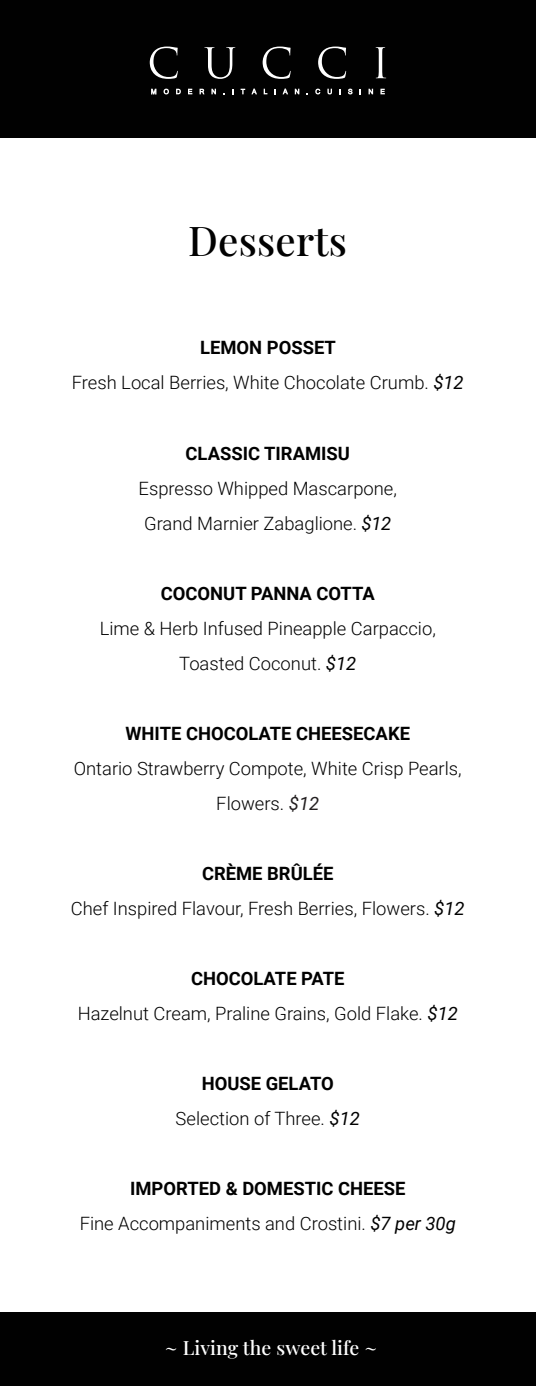
<style>
.page{position:relative;width:536px;height:1386px;background:#fff}
.page>*{position:absolute;margin:0;border:0;box-sizing:border-box;transform-origin:0 0}
.t1{font:500 40.25px "Playfair Display";letter-spacing:.005em;color:#010101}
.t2{font:500 19.25px "Playfair Display";letter-spacing:.005em;color:#fff}
.t3{font:300 18.38px/35px "Roboto";color:#010101;text-align:center}
.t4{font:700 18.38px "Roboto";color:#010101}
.s1{font-weight:700}
.s2{font-weight:400;font-style:italic}
.s3{font-weight:400;font-style:italic;color:#231f20}
</style>
<div class="page">
<div style="left:0;top:0;width:536px;height:138px;background:#010101"></div>
<svg style="left:150px;top:47px;width:28px;height:32px"></svg>
<svg style="left:204px;top:47px;width:31px;height:32px"></svg>
<svg style="left:262px;top:47px;width:28px;height:32px"></svg>
<svg style="left:318px;top:47px;width:28px;height:32px"></svg>
<svg style="left:375px;top:47px;width:11px;height:31px"></svg>
<svg style="left:151px;top:89px;width:5px;height:6px"></svg>
<svg style="left:163px;top:89px;width:6px;height:5px"></svg>
<svg style="left:176px;top:89px;width:5px;height:5px"></svg>
<svg style="left:188px;top:89px;width:4px;height:5px"></svg>
<svg style="left:199px;top:89px;width:5px;height:5px"></svg>
<svg style="left:211px;top:89px;width:5px;height:5px"></svg>
<svg style="left:240px;top:89px;width:5px;height:5px"></svg>
<svg style="left:251px;top:88px;width:6px;height:6px"></svg>
<svg style="left:263px;top:89px;width:4px;height:5px"></svg>
<svg style="left:282px;top:88px;width:6px;height:6px"></svg>
<svg style="left:295px;top:89px;width:4px;height:5px"></svg>
<svg style="left:315px;top:89px;width:5px;height:5px"></svg>
<svg style="left:327px;top:89px;width:5px;height:5px"></svg>
<svg style="left:348px;top:89px;width:4px;height:5px"></svg>
<svg style="left:368px;top:89px;width:5px;height:5px"></svg>
<svg style="left:380px;top:89px;width:5px;height:5px"></svg>
<div style="left:0;top:1312px;width:536px;height:74px;background:#010101"></div>
<h1 class="t1" style="left:188px;top:210px;width:160px">Desserts</h1>
<p class="t3" style="left:72px;top:330px;width:393px"><span class="s1">LEMON POSSET<br></span>Fresh Local Berries, White Chocolate Crumb. <span class="s2">$12</span></p>
<p class="t4" style="left:185px;top:440px;width:166px">CLASSIC TIRAMISU</p>
<p class="t3" style="left:138px;top:470px;width:260px">Espresso Whipped Mascarpone,<br>Grand Marnier Zabaglione. <span class="s2">$12</span></p>
<p class="t4" style="left:161px;top:580px;width:215px">COCONUT PANNA COTTA</p>
<p class="t3" style="left:100px;top:610px;width:337px">Lime &amp; Herb Infused Pineapple Carpaccio,<br>Toasted Coconut. <span class="s2">$12</span></p>
<p class="t4" style="left:125px;top:720px;width:286px">WHITE CHOCOLATE CHEESECAKE</p>
<p class="t3" style="left:74px;top:750px;width:389px">Ontario Strawberry Compote, White Crisp Pearls,<br>Flowers. <span class="s3">$12</span></p>
<p class="t3" style="left:71px;top:855px;width:395px"><span class="s1">CRÈME BRÛLÉE<br></span>Chef Inspired Flavour, Fresh Berries, Flowers. <span class="s2">$12</span></p>
<p class="t3" style="left:78px;top:960px;width:381px"><span class="s1">CHOCOLATE PATE<br></span>Hazelnut Cream, Praline Grains, Gold Flake. <span class="s2">$12</span></p>
<p class="t3" style="left:175px;top:1065px;width:186px"><span class="s1">HOUSE GELATO<br></span>Selection of Three. <span class="s2">$12</span></p>
<p class="t3" style="left:80px;top:1170px;width:377px"><span class="s1">IMPORTED &amp; DOMESTIC CHEESE<br></span>Fine Accompaniments and Crostini. <span class="s2">$7 per 30g</span></p>
<p class="t2" style="left:165px;top:1333px;width:213px">~ Living the sweet life ~</p>
</div>
